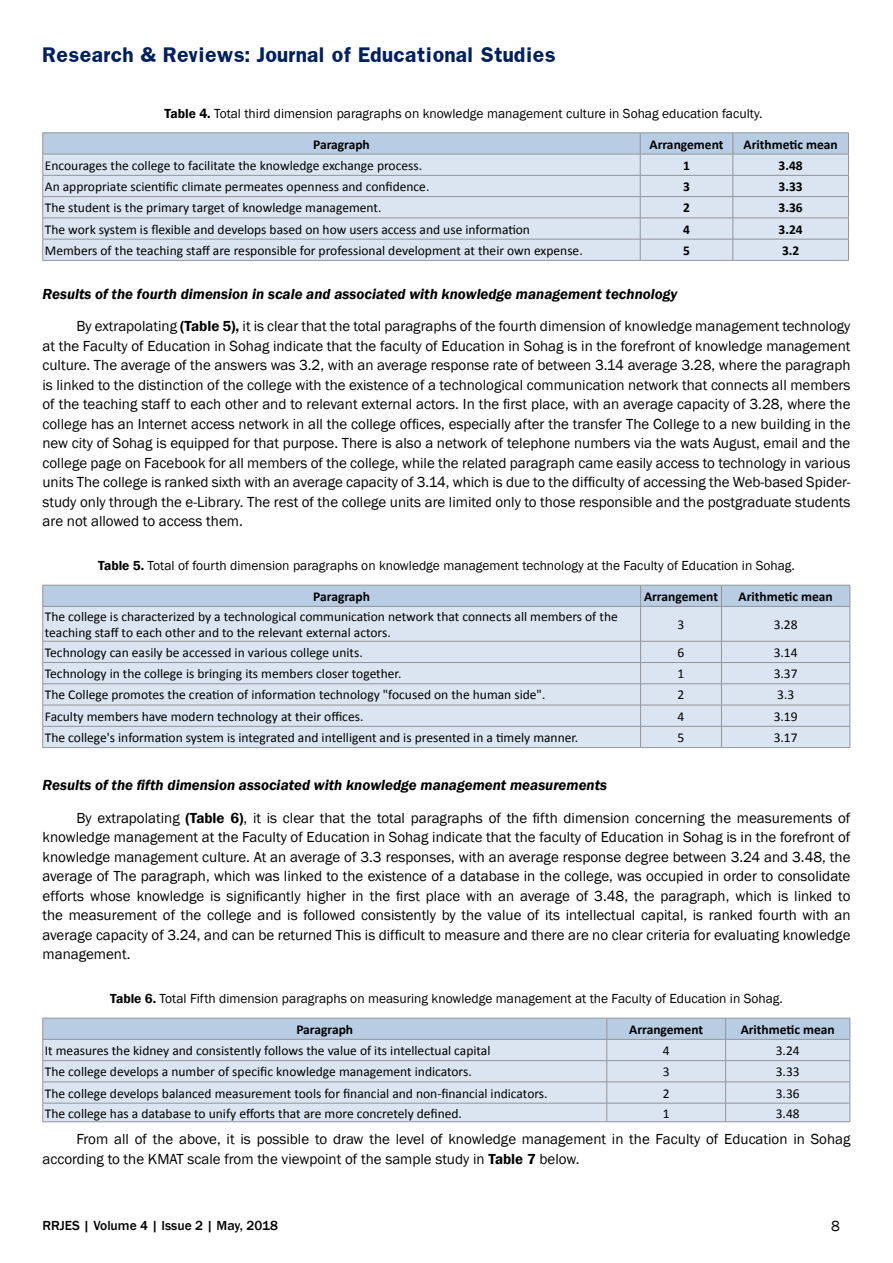
<style>
.page{position:relative;width:893px;height:1263px;background:#fff}
.page>*{position:absolute;margin:0;border:0;box-sizing:border-box;transform-origin:0 0}
.t1{font:700 18px "Franklin";color:#002060}
.t2{font:15px/19.5px "Franklin Gothic";color:#000;text-align:justify}
.SUB-SD{font:italic 600 15px "Franklin Gothic";color:#000}
.t3{font:13.5px/16.2px "Calibri";color:#000}
.t4{font:13.5px "Franklin Gothic";color:#000}
.t5{font:700 13.5px "Calibri";color:#000}
.t6{font:500 13.5px "Franklin Gothic";color:#000}
.s1{font-weight:600}
</style>
<div class="page">
<svg style="left:42px;top:133px;width:807px;height:127px;background:#d1ddea"></svg>
<hr style="left:43px;top:260px;width:597px;height:1px;background:#939598">
<hr style="left:640px;top:260px;width:93px;height:1px;background:#939598">
<hr style="left:733px;top:260px;width:116px;height:1px;background:#939598">
<div style="left:43px;top:607px;width:807px;height:140px;background:#dbe5f1"></div>
<div style="left:42px;top:585px;width:809px;height:21px;background:#b8cce4"></div>
<hr style="left:43px;top:606px;width:598px;height:1px;background:#939598">
<hr style="left:42px;top:607px;width:1px;height:34px;background:#939598">
<hr style="left:641px;top:606px;width:80px;height:1px;background:#939598">
<hr style="left:640px;top:607px;width:1px;height:34px;background:#939598">
<hr style="left:721px;top:606px;width:129px;height:1px;background:#939598">
<hr style="left:721px;top:607px;width:1px;height:34px;background:#939598">
<hr style="left:850px;top:607px;width:1px;height:34px;background:#939598">
<hr style="left:43px;top:641px;width:598px;height:1px;background:#939598">
<hr style="left:641px;top:641px;width:80px;height:1px;background:#939598">
<hr style="left:721px;top:641px;width:129px;height:1px;background:#939598">
<hr style="left:43px;top:662px;width:598px;height:1px;background:#939598">
<hr style="left:641px;top:662px;width:80px;height:1px;background:#939598">
<hr style="left:721px;top:662px;width:129px;height:1px;background:#939598">
<hr style="left:43px;top:683px;width:598px;height:1px;background:#939598">
<hr style="left:641px;top:683px;width:80px;height:1px;background:#939598">
<hr style="left:721px;top:683px;width:129px;height:1px;background:#939598">
<hr style="left:43px;top:705px;width:598px;height:1px;background:#939598">
<hr style="left:641px;top:705px;width:80px;height:1px;background:#939598">
<hr style="left:721px;top:705px;width:129px;height:1px;background:#939598">
<hr style="left:43px;top:726px;width:598px;height:1px;background:#939598">
<svg style="left:42px;top:641px;width:1px;height:106px"></svg>
<hr style="left:641px;top:726px;width:80px;height:1px;background:#939598">
<svg style="left:640px;top:641px;width:1px;height:106px"></svg>
<hr style="left:721px;top:726px;width:129px;height:1px;background:#939598">
<svg style="left:721px;top:641px;width:1px;height:106px"></svg>
<svg style="left:850px;top:641px;width:1px;height:106px"></svg>
<hr style="left:43px;top:747px;width:598px;height:1px;background:#939598">
<hr style="left:641px;top:747px;width:80px;height:1px;background:#939598">
<hr style="left:721px;top:747px;width:129px;height:1px;background:#939598">
<svg style="left:42px;top:1018px;width:809px;height:103px;background:#d0dcea"></svg>
<hr style="left:43px;top:1121px;width:564px;height:1px;background:#939598">
<hr style="left:607px;top:1121px;width:119px;height:1px;background:#939598">
<hr style="left:726px;top:1121px;width:124px;height:1px;background:#939598">
<p class="t1" style="left:43px;top:43px;width:515px">Research &amp; Reviews: Journal of Educational Studies</p>
<p class="t4" style="left:165px;top:105px;width:599px"><span class="s1">Table 4.</span> Total third dimension paragraphs on knowledge management culture in Sohag education faculty.</p>
<p class="t5" style="left:313px;top:135px;width:58px">Paragraph</p>
<p class="t5" style="left:649px;top:135px;width:76px">Arrangement</p>
<p class="t5" style="left:744px;top:135px;width:96px">Arithmetic mean</p>
<p class="t3" style="left:45px;top:157px;width:379px">Encourages the college to facilitate the knowledge exchange process.</p>
<p class="t5" style="left:683px;top:157px;width:8px">1</p>
<p class="t5" style="left:779px;top:157px;width:26px">3.48</p>
<p class="t3" style="left:45px;top:178px;width:386px">An appropriate scientific climate permeates openness and confidence.</p>
<p class="t5" style="left:683px;top:178px;width:8px">3</p>
<p class="t5" style="left:779px;top:178px;width:26px">3.33</p>
<p class="t3" style="left:45px;top:200px;width:338px">The student is the primary target of knowledge management.</p>
<p class="t5" style="left:683px;top:199px;width:8px">2</p>
<p class="t5" style="left:779px;top:199px;width:26px">3.36</p>
<p class="t3" style="left:45px;top:221px;width:487px">The work system is flexible and develops based on how users access and use information</p>
<p class="t5" style="left:683px;top:220px;width:8px">4</p>
<p class="t5" style="left:779px;top:220px;width:26px">3.24</p>
<p class="t3" style="left:45px;top:242px;width:539px">Members of the teaching staff are responsible for professional development at their own expense.</p>
<p class="t5" style="left:683px;top:242px;width:8px">5</p>
<p class="t5" style="left:782px;top:242px;width:19px">3.2</p>
<p class="SUB-SD" style="left:43px;top:284px;width:636px">Results of the fourth dimension in scale and associated with knowledge management technology</p>
<p class="t2" style="left:43px;top:317px;width:809px;text-indent:34px">By extrapolating <span class="s1">(Table 5),</span> it is clear that the total paragraphs of the fourth dimension of knowledge management technology at the Faculty of Education in Sohag indicate that the faculty of Education in Sohag is in the forefront of knowledge management culture. The average of the answers was 3.2, with an average response rate of between 3.14 average 3.28, where the paragraph is linked to the distinction of the college with the existence of a technological communication network that connects all members of the teaching staff to each other and to relevant external actors. In the first place, with an average capacity of 3.28, where the college has an Internet access network in all the college offices, especially after the transfer The College to a new building in the new city of Sohag is equipped for that purpose. There is also a network of telephone numbers via the wats August, email and the college page on Facebook for all members of the college, while the related paragraph came easily access to technology in various units The college is ranked sixth with an average capacity of 3.14, which is due to the difficulty of accessing the Web-based Spider&shy;study only through the e-Library. The rest of the college units are limited only to those responsible and the postgraduate students are not allowed to access them.</p>
<p class="t4" style="left:98px;top:557px;width:698px"><span class="s1">Table 5.</span> Total of fourth dimension paragraphs on knowledge management technology at the Faculty of Education in Sohag.</p>
<p class="t5" style="left:313px;top:588px;width:58px">Paragraph</p>
<p class="t5" style="left:644px;top:588px;width:76px">Arrangement</p>
<p class="t5" style="left:739px;top:588px;width:96px">Arithmetic mean</p>
<p class="t3" style="left:45px;top:608px;width:574px">The college is characterized by a technological communication network that connects all members of the teaching staff to each other and to the relevant external actors.</p>
<p class="t3" style="left:678px;top:616px;width:8px">3</p>
<p class="t3" style="left:774px;top:616px;width:25px">3.28</p>
<p class="t3" style="left:45px;top:644px;width:319px">Technology can easily be accessed in various college units.</p>
<p class="t3" style="left:678px;top:644px;width:8px">6</p>
<p class="t3" style="left:774px;top:644px;width:25px">3.14</p>
<p class="t3" style="left:45px;top:666px;width:358px">Technology in the college is bringing its members closer together.</p>
<p class="t3" style="left:678px;top:666px;width:8px">1</p>
<p class="t3" style="left:774px;top:666px;width:25px">3.37</p>
<p class="t3" style="left:45px;top:687px;width:502px">The College promotes the creation of information technology "focused on the human side".</p>
<p class="t3" style="left:678px;top:687px;width:8px">2</p>
<p class="t3" style="left:777px;top:687px;width:19px">3.3</p>
<p class="t3" style="left:45px;top:708px;width:320px">Faculty members have modern technology at their offices.</p>
<p class="t3" style="left:678px;top:708px;width:8px">4</p>
<p class="t3" style="left:774px;top:708px;width:25px">3.19</p>
<p class="t3" style="left:45px;top:729px;width:535px">The college's information system is integrated and intelligent and is presented in a timely manner.</p>
<p class="t3" style="left:678px;top:729px;width:8px">5</p>
<p class="t3" style="left:774px;top:729px;width:25px">3.17</p>
<p class="SUB-SD" style="left:43px;top:776px;width:566px">Results of the fifth dimension associated with knowledge management measurements</p>
<p class="t2" style="left:43px;top:808px;width:809px;text-indent:34px">By extrapolating <span class="s1">(Table 6)</span>, it is clear that the total paragraphs of the fifth dimension concerning the measurements of knowledge management at the Faculty of Education in Sohag indicate that the faculty of Education in Sohag is in the forefront of knowledge management culture. At an average of 3.3 responses, with an average response degree between 3.24 and 3.48, the average of The paragraph, which was linked to the existence of a database in the college, was occupied in order to consolidate efforts whose knowledge is significantly higher in the first place with an average of 3.48, the paragraph, which is linked to the measurement of the college and is followed consistently by the value of its intellectual capital, is ranked fourth with an average capacity of 3.24, and can be returned This is difficult to measure and there are no clear criteria for evaluating knowledge management.</p>
<p class="t4" style="left:110px;top:990px;width:674px"><span class="s1">Table 6.</span> Total Fifth dimension paragraphs on measuring knowledge management at the Faculty of Education in Sohag.</p>
<p class="t5" style="left:296px;top:1021px;width:58px">Paragraph</p>
<p class="t5" style="left:629px;top:1021px;width:76px">Arrangement</p>
<p class="t5" style="left:741px;top:1021px;width:96px">Arithmetic mean</p>
<p class="t3" style="left:45px;top:1042px;width:447px">It measures the kidney and consistently follows the value of its intellectual capital</p>
<p class="t3" style="left:663px;top:1042px;width:8px">4</p>
<p class="t3" style="left:776px;top:1042px;width:25px">3.24</p>
<p class="t3" style="left:45px;top:1064px;width:428px">The college develops a number of specific knowledge management indicators.</p>
<p class="t3" style="left:663px;top:1064px;width:8px">3</p>
<p class="t3" style="left:776px;top:1064px;width:25px">3.33</p>
<p class="t3" style="left:45px;top:1085px;width:504px">The college develops balanced measurement tools for financial and non-financial indicators.</p>
<p class="t3" style="left:663px;top:1085px;width:8px">2</p>
<p class="t3" style="left:776px;top:1085px;width:25px">3.36</p>
<p class="t3" style="left:45px;top:1105px;width:419px">The college has a database to unify efforts that are more concretely defined.</p>
<p class="t3" style="left:663px;top:1105px;width:8px">1</p>
<p class="t3" style="left:776px;top:1105px;width:25px">3.48</p>
<p class="t2" style="left:43px;top:1129px;width:809px;text-indent:34px">From all of the above, it is possible to draw the level of knowledge management in the Faculty of Education in Sohag according to the KMAT scale from the viewpoint of the sample study in <span class="s1">Table 7</span> below.</p>
<p class="t6" style="left:43px;top:1217px;width:237px">RRJES | Volume 4 | Issue 2 | May, 2018</p>
<p class="t2" style="left:831px;top:1216px;width:10px">8</p>
</div>
